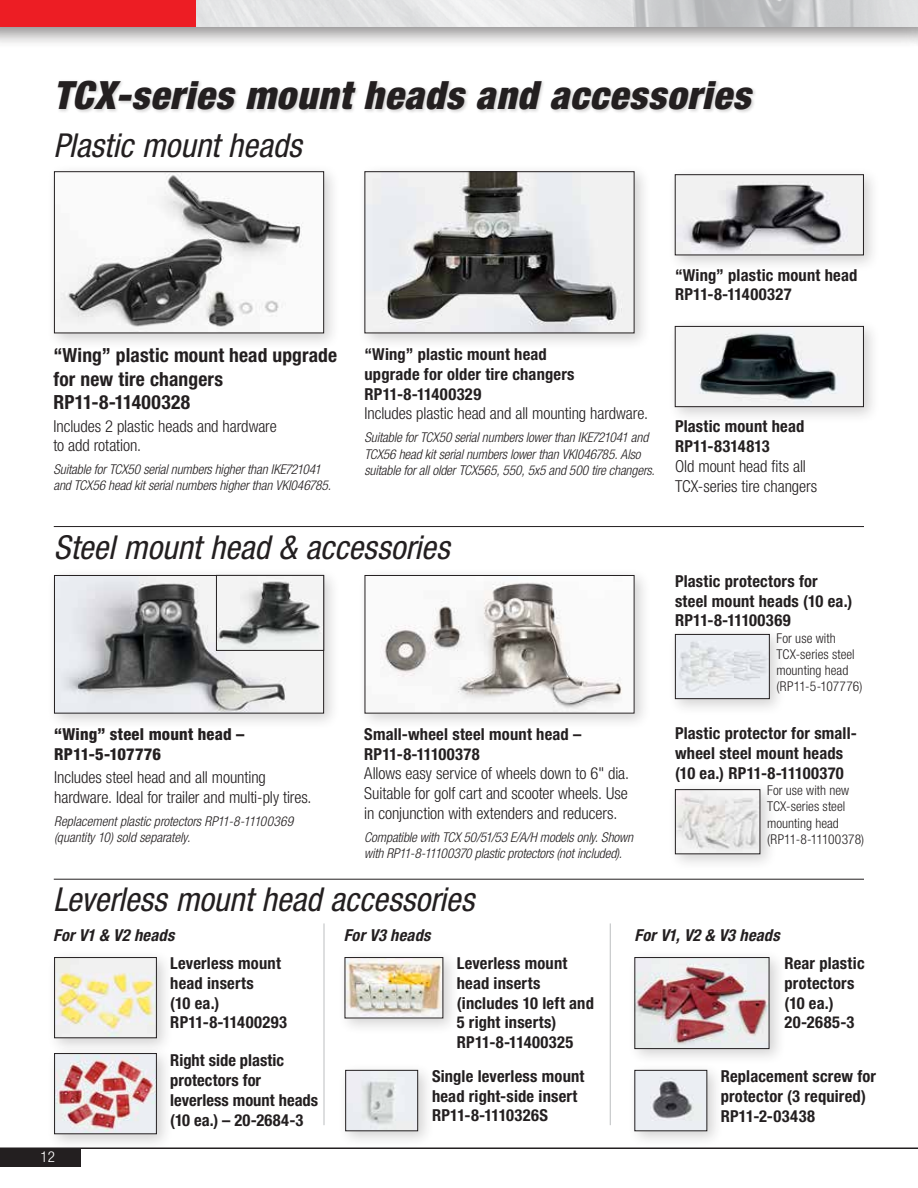
<style>
.page{position:relative;width:918px;height:1188px;background:#fff}
.page>*{position:absolute;margin:0;border:0;box-sizing:border-box;transform-origin:0 0}
.t1{font:italic 900 condensed 39px "Helvetica Neue LT Std";letter-spacing:.025em;color:#231f20}
.t2{font:italic condensed 33px "Helvetica Neue LT Std";letter-spacing:.005em;color:#231f20}
.t3{font:700 condensed 19.5px/23.4px "Helvetica Neue LT Std";letter-spacing:.01em;color:#231f20}
.t4{font:700 condensed 16.5px/19.8px "Helvetica Neue LT Std";letter-spacing:.015em;color:#231f20}
.t5{font:300 condensed 16.5px/19.8px "Helvetica Neue LT Std";letter-spacing:-.005em;color:#231f20}
.t6{font:italic 700 condensed 16.5px "Helvetica Neue LT Std";letter-spacing:.015em;color:#231f20}
.t7{font:800 condensed 16.5px/19.8px "Helvetica Neue LT Std";letter-spacing:.01em;color:#231f20}
.t8{font:300 condensed 15px "Helvetica Neue LT Std";color:#fff}
.t9{font:italic 300 condensed 13.5px/16.2px "Helvetica Neue LT Std";letter-spacing:-.01em;color:#231f20}
.t10{font:300 condensed 13.5px/16.2px "Helvetica Neue LT Std";letter-spacing:.005em;color:#231f20}
</style>
<div class="page">
<div style="left:0;top:0;width:918px;height:49px;background:#231f20;opacity:.5"></div>
<img style="left:196px;top:0;width:721px;height:27px">
<div style="left:0;top:0;width:196px;height:27px;background:#ed1d24"></div>
<svg style="left:917px;top:0;width:1px;height:27px"></svg>
<div style="left:0;top:1148px;width:81px;height:19px;background:#231f20"></div>
<hr style="left:0;top:1148px;width:918px;height:1px;background:#231f20">
<div style="left:47px;top:568px;width:294px;height:163px;background:#231f20;opacity:.2"></div>
<img style="left:56px;top:577px;width:266px;height:135px">
<div style="left:54px;top:575px;width:270px;height:139px;border:1px solid #231f20"></div>
<div style="left:357px;top:568px;width:294px;height:163px;background:#231f20;opacity:.2"></div>
<img style="left:367px;top:577px;width:265px;height:135px">
<div style="left:365px;top:575px;width:269px;height:139px;border:1px solid #231f20"></div>
<img style="left:218px;top:577px;width:104px;height:72px">
<div style="left:216px;top:575px;width:108px;height:76px;border:1px solid #231f20"></div>
<div style="left:627px;top:950px;width:159px;height:116px;background:#231f20;opacity:.2"></div>
<img style="left:636px;top:959px;width:131px;height:88px">
<div style="left:634px;top:957px;width:135px;height:92px;border:1px solid #231f20"></div>
<div style="left:337px;top:950px;width:123px;height:85px;background:#231f20;opacity:.2"></div>
<img style="left:347px;top:959px;width:94px;height:57px">
<div style="left:345px;top:957px;width:98px;height:61px;border:1px solid #231f20"></div>
<div style="left:47px;top:950px;width:126px;height:105px;background:#231f20;opacity:.2"></div>
<img style="left:56px;top:959px;width:99px;height:77px">
<div style="left:54px;top:957px;width:103px;height:81px;border:1px solid #231f20"></div>
<div style="left:47px;top:1046px;width:126px;height:105px;background:#231f20;opacity:.2"></div>
<img style="left:56px;top:1055px;width:99px;height:77px">
<div style="left:54px;top:1053px;width:103px;height:81px;border:1px solid #231f20"></div>
<div style="left:627px;top:1063px;width:97px;height:85px;background:#231f20;opacity:.2"></div>
<img style="left:636px;top:1072px;width:69px;height:57px">
<div style="left:338px;top:1063px;width:97px;height:85px;background:#231f20;opacity:.2"></div>
<img style="left:347px;top:1072px;width:69px;height:57px">
<div style="left:345px;top:1070px;width:73px;height:61px;border:1px solid #231f20"></div>
<div style="left:47px;top:164px;width:294px;height:186px;background:#231f20;opacity:.2"></div>
<img style="left:56px;top:173px;width:266px;height:158px">
<div style="left:54px;top:171px;width:270px;height:162px;border:1px solid #231f20"></div>
<div style="left:668px;top:167px;width:213px;height:105px;background:#231f20;opacity:.2"></div>
<img style="left:677px;top:176px;width:185px;height:77px">
<div style="left:675px;top:174px;width:189px;height:81px;border:1px solid #231f20"></div>
<div style="left:668px;top:319px;width:213px;height:105px;background:#231f20;opacity:.2"></div>
<img style="left:677px;top:328px;width:185px;height:77px">
<div style="left:675px;top:326px;width:189px;height:81px;border:1px solid #231f20"></div>
<div style="left:357px;top:164px;width:294px;height:186px;background:#231f20;opacity:.2"></div>
<img style="left:366px;top:173px;width:266px;height:158px">
<div style="left:364px;top:171px;width:270px;height:162px;border:1px solid #231f20"></div>
<div style="left:668px;top:627px;width:119px;height:89px;background:#231f20;opacity:.2"></div>
<img style="left:677px;top:636px;width:91px;height:61px">
<div style="left:675px;top:634px;width:95px;height:65px;border:1px solid #231f20"></div>
<div style="left:668px;top:782px;width:109px;height:89px;background:#231f20;opacity:.2"></div>
<img style="left:677px;top:791px;width:81px;height:61px">
<div style="left:675px;top:789px;width:85px;height:65px;border:1px solid #231f20"></div>
<div style="left:57px;top:79px;width:701px;height:35px;background:#231f20;opacity:.2"></div>
<hr style="left:54px;top:526px;width:810px;height:1px;background:#231f20">
<hr style="left:54px;top:879px;width:810px;height:1px;background:#231f20">
<hr style="left:610px;top:923px;width:1px;height:202px;background:#bcbec0">
<hr style="left:324px;top:923px;width:1px;height:202px;background:#bcbec0">
<h1 class="t1" style="left:53px;top:71px;width:699px">TCX-series mount heads and accessories</h1>
<h2 class="t2" style="left:53px;top:126px;width:250px">Plastic mount heads</h2>
<p class="t3" style="left:53px;top:343px;width:285px">“Wing” plastic mount head upgrade for new tire changers<br>RP11-8-11400328</p>
<p class="t5" style="left:53px;top:416px;width:225px">Includes 2 plastic heads and hardware to add rotation.</p>
<p class="t9" style="left:53px;top:462px;width:279px">Suitable for TCX50 serial numbers higher than IKE721041 and TCX56 head kit serial numbers higher than VKI046785.</p>
<p class="t4" style="left:365px;top:344px;width:212px">“Wing” plastic mount head upgrade for older tire changers<br>RP11-8-11400329</p>
<p class="t5" style="left:365px;top:404px;width:285px">Includes plastic head and all mounting hardware.</p>
<p class="t9" style="left:364px;top:430px;width:292px">Suitable for TCX50 serial numbers lower than IKE721041 and<br>TCX56 head kit serial numbers lower than VKI046785. Also suitable for all older TCX565, 550, 5x5 and 500 tire changers.</p>
<h2 class="t2" style="left:54px;top:529px;width:397px">Steel mount head &amp; accessories</h2>
<p class="t7" style="left:54px;top:724px;width:192px">“Wing” steel mount head –<br>RP11-5-107776</p>
<p class="t5" style="left:54px;top:767px;width:259px">Includes steel head and all mounting hardware. Ideal for trailer and multi-ply tires.</p>
<p class="t9" style="left:54px;top:813px;width:241px">Replacement plastic protectors RP11-8-11100369 (quantity 10) sold separately.</p>
<p class="t4" style="left:364px;top:724px;width:219px">Small-wheel steel mount head –<br>RP11-8-11100378</p>
<p class="t5" style="left:364px;top:764px;width:267px;text-align:justify">Allows easy service of wheels down to 6" dia.<br>Suitable for golf cart and scooter wheels. Use in conjunction with extenders and reducers.</p>
<p class="t9" style="left:364px;top:830px;width:270px">Compatible with TCX 50/51/53 E/A/H models only. Shown with RP11-8-11100370 plastic protectors (not included).</p>
<p class="t4" style="left:675px;top:265px;width:184px">“Wing” plastic mount head<br>RP11-8-11400327</p>
<p class="t4" style="left:675px;top:416px;width:131px">Plastic mount head<br>RP11-8314813</p>
<p class="t5" style="left:675px;top:456px;width:144px">Old mount head fits all<br>TCX-series tire changers</p>
<p class="t4" style="left:675px;top:571px;width:179px">Plastic protectors for steel mount heads (10 ea.)<br>RP11-8-11100369</p>
<p class="t10" style="left:776px;top:630px;width:87px">For use with<br>TCX-series steel mounting head (RP11-5-107776)</p>
<p class="t4" style="left:675px;top:723px;width:183px">Plastic protector for small&shy;wheel steel mount heads (10 ea.) RP11-8-11100370</p>
<p class="t10" style="left:767px;top:782px;width:99px">For use with new<br>TCX-series steel mounting head (RP11-8-11100378)</p>
<h2 class="t2" style="left:53px;top:881px;width:422px">Leverless mount head accessories</h2>
<p class="t6" style="left:53px;top:925px;width:123px">For V1 &amp; V2 heads</p>
<p class="t6" style="left:344px;top:925px;width:88px">For V3 heads</p>
<p class="t6" style="left:634px;top:925px;width:147px">For V1, V2 &amp; V3 heads</p>
<p class="t8" style="left:41px;top:1148px;width:16px">12</p>
<p class="t4" style="left:170px;top:953px;width:118px">Leverless mount head inserts<br>(10 ea.)<br>RP11-8-11400293</p>
<p class="t4" style="left:170px;top:1050px;width:149px">Right side plastic protectors for leverless mount heads (10 ea.) – 20-2684-3</p>
<p class="t4" style="left:457px;top:953px;width:139px">Leverless mount head inserts (includes 10 left and<br>5 right inserts)<br>RP11-8-11400325</p>
<p class="t4" style="left:432px;top:1066px;width:154px">Single leverless mount head right-side insert<br>RP11-8-1110326S</p>
<p class="t4" style="left:784px;top:953px;width:82px">Rear plastic protectors (10 ea.)<br>20-2685-3</p>
<p class="t4" style="left:721px;top:1066px;width:157px">Replacement screw for protector (3 required)<br>RP11-2-03438</p>
</div>
